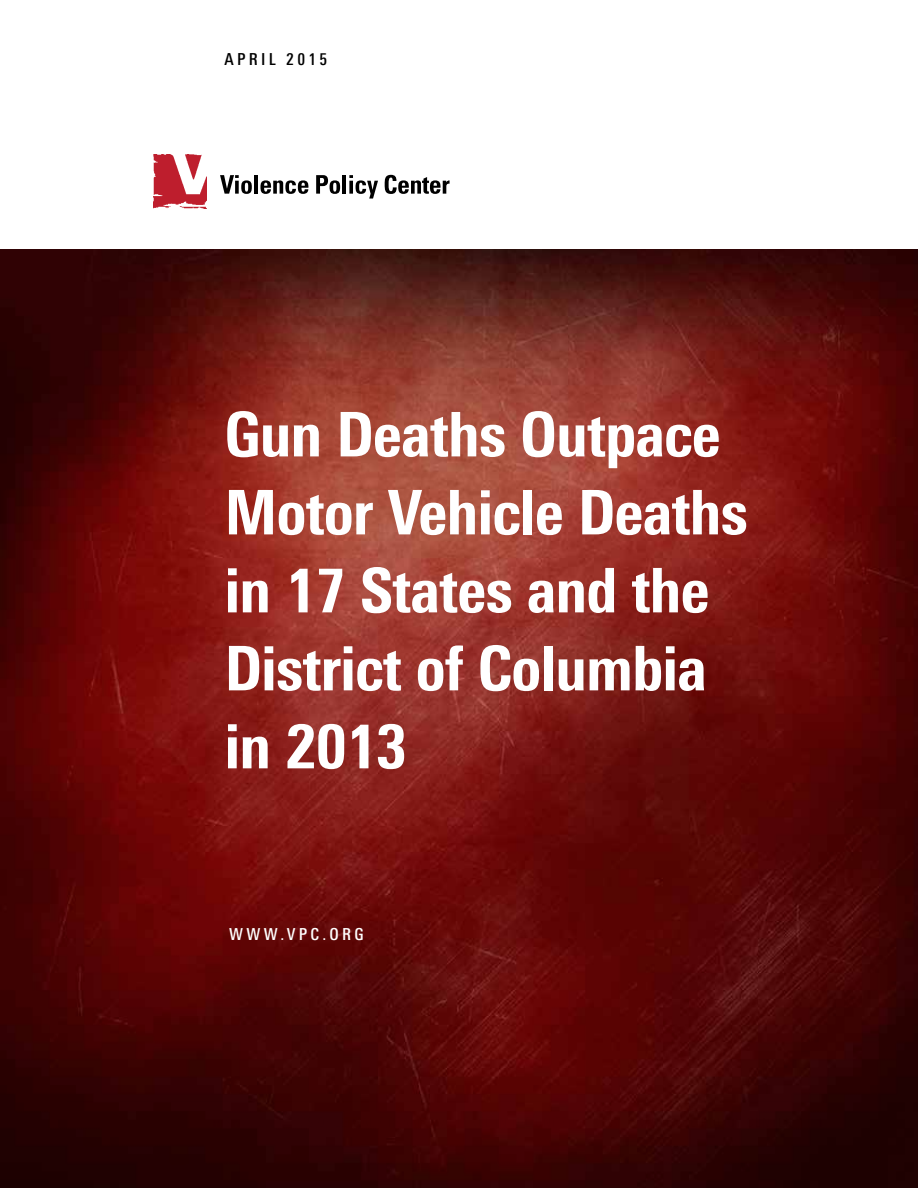
<style>
.page{position:relative;width:918px;height:1188px;background:#fff}
.page>*{position:absolute;margin:0;border:0;box-sizing:border-box;transform-origin:0 0}
.t1{font:800 condensed 61.5px/78px "Linotype Univers";letter-spacing:-.01em;color:#fff}
.t2{font:500 condensed 16.5px "Linotype Univers";letter-spacing:.2em;color:#fff}
.t3{font:500 condensed 16.5px "Linotype Univers";letter-spacing:.2em;color:#000}
</style>
<div class="page">
<img style="left:0;top:249px;width:918px;height:939px">
<img style="left:153px;top:155px;width:53px;height:53px">
<svg style="left:220px;top:175px;width:32px;height:19px"></svg>
<hr style="left:254px;top:175px;width:4px;height:19px;background:#000">
<svg style="left:260px;top:180px;width:49px;height:14px"></svg>
<svg style="left:316px;top:175px;width:24px;height:19px"></svg>
<hr style="left:343px;top:175px;width:3px;height:19px;background:#000">
<svg style="left:349px;top:175px;width:29px;height:24px"></svg>
<svg style="left:385px;top:175px;width:65px;height:19px"></svg>
<p class="t3" style="left:225px;top:49px;width:104px">APRIL 2015</p>
<p class="t1" style="left:225px;top:395px;width:525px">Gun Deaths Outpace<br>Motor Vehicle Deaths in 17 States and the<br>District of Columbia in 2013</p>
<p class="t2" style="left:229px;top:924px;width:136px">WWW.VPC.ORG</p>
</div>
